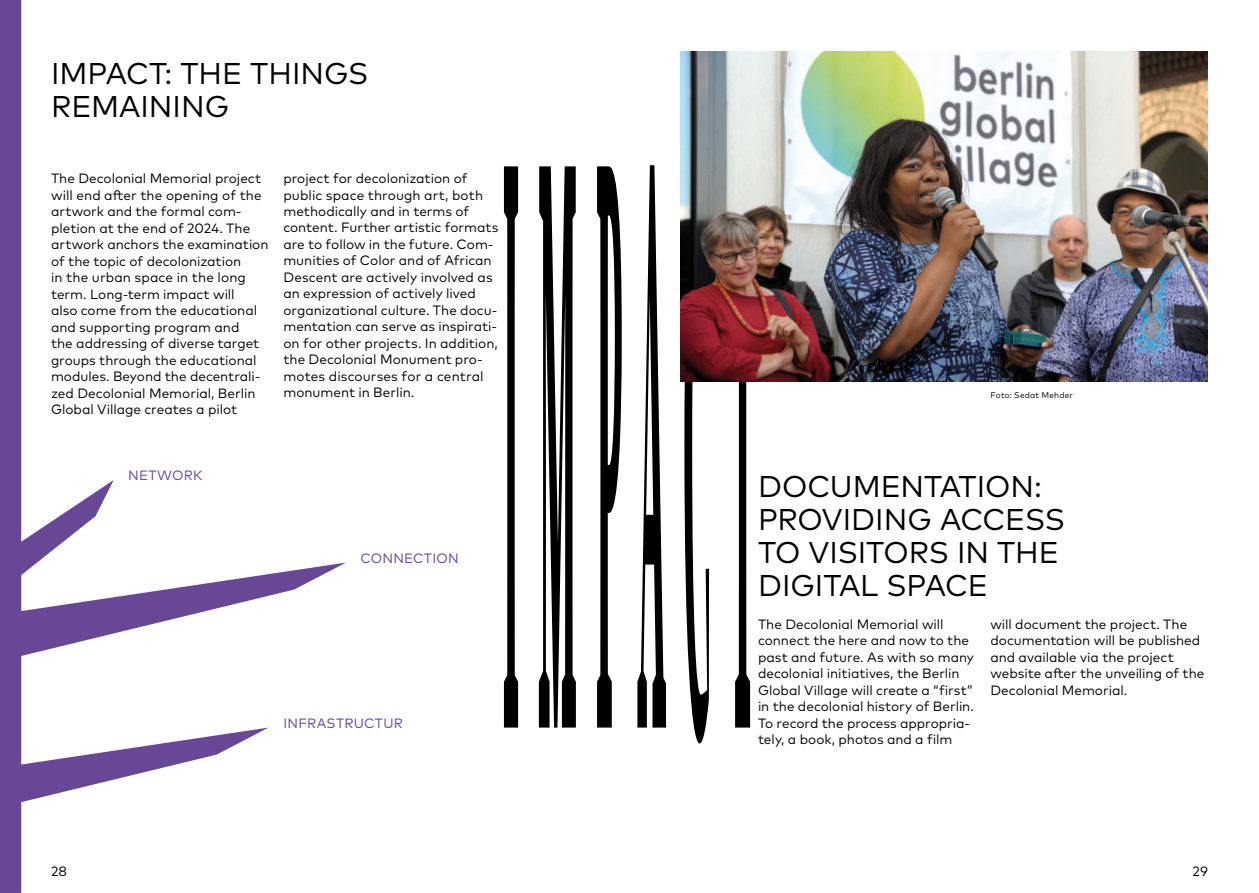
<style>
.page{position:relative;width:1259px;height:893px;background:#fff}
.page>*{position:absolute;margin:0;border:0;box-sizing:border-box;transform-origin:0 0}
.t1{font:30px/33px "Mark Pro";color:#000}
.t2{font:13.5px/16.5px "Mark Pro";color:#000}
.t3{font:13.5px "Mark Pro";letter-spacing:.02em;color:#674796}
.t4{font:8.25px "Mark Pro";letter-spacing:.025em;color:#000}
</style>
<div class="page">
<svg style="left:504px;top:166px;width:14px;height:562px"></svg>
<svg style="left:539px;top:166px;width:37px;height:562px"></svg>
<svg style="left:597px;top:166px;width:25px;height:562px"></svg>
<svg style="left:637px;top:165px;width:29px;height:563px"></svg>
<svg style="left:684px;top:381px;width:25px;height:362px"></svg>
<svg style="left:729px;top:381px;width:26px;height:347px"></svg>
<svg style="left:0;top:0;width:346px;height:893px"></svg>
<img style="left:680px;top:51px;width:528px;height:330px">
<h1 class="t1" style="left:51px;top:55px;width:319px">IMPACT: THE THINGS<br>REMAINING</h1>
<p class="t2" style="left:51px;top:169px;width:219px">The Decolonial Memorial project will end after the opening of the artwork and the formal com&shy;pletion at the end of 2024. The artwork anchors the examination of the topic of decolonization<br>in the urban space in the long term. Long-term impact will<br>also come from the educational and supporting program and<br>the addressing of diverse target groups through the educational modules. Beyond the decentrali&shy;zed Decolonial Memorial, Berlin<br>Global Village creates a pilot</p>
<p class="t2" style="left:283px;top:169px;width:216px">project for decolonization of public space through art, both methodically and in terms of content. Further artistic formats are to follow in the future. Com&shy;munities of Color and of African<br>Descent are actively involved as an expression of actively lived organizational culture. The docu&shy;mentation can serve as inspirati&shy;on for other projects. In addition, the Decolonial Monument pro&shy;motes discourses for a central monument in Berlin.</p>
<p class="t3" style="left:128px;top:465px;width:76px">NETWORK</p>
<p class="t3" style="left:360px;top:548px;width:100px">CONNECTION</p>
<p class="t3" style="left:283px;top:713px;width:121px">INFRASTRUCTUR</p>
<p class="t4" style="left:990px;top:388px;width:84px">Foto: Sedat Mehder</p>
<h1 class="t1" style="left:758px;top:467px;width:308px">DOCUMENTATION:<br>PROVIDING ACCESS<br>TO VISITORS IN THE<br>DIGITAL SPACE</h1>
<p class="t2" style="left:758px;top:614px;width:217px">The Decolonial Memorial will connect the here and now to the past and future. As with so many decolonial initiatives, the Berlin<br>Global Village will create a “first” in the decolonial history of Berlin.<br>To record the process appropria&shy;tely, a book, photos and a film</p>
<p class="t2" style="left:990px;top:614px;width:215px">will document the project. The documentation will be published and available via the project website after the unveiling of the<br>Decolonial Memorial.</p>
<p class="t2" style="left:51px;top:862px;width:18px">28</p>
<p class="t2" style="left:1192px;top:862px;width:17px">29</p>
</div>
